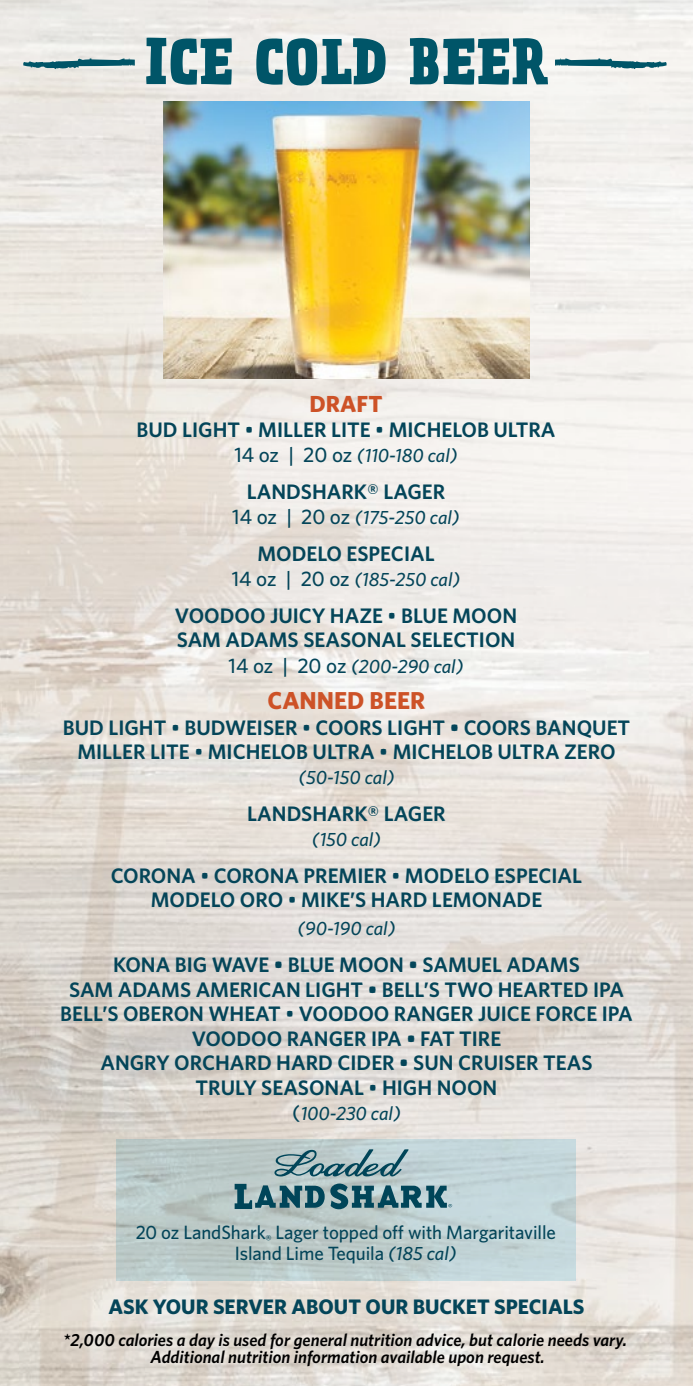
<style>
.page{position:relative;width:693px;height:1386px;background:#fff}
.page>*{position:absolute;margin:0;border:0;box-sizing:border-box;transform-origin:0 0}
.t1{font:700 57.75px "Prater Serif One";letter-spacing:.01em;color:#005568}
.t2{font:700 24.5px "Whitney";color:#cd5227}
.t3{font:700 23.28px "Whitney";color:#cd5227}
.t4{font:600 21px/24.5px "Whitney";color:#044559;text-align:center}
.t5{font:700 21px "Whitney";color:#044559}
.t6{font:italic 500 19.25px "Whitney";color:#044559}
.t7{font:500 19.25px/21px "Whitney";letter-spacing:-.005em;color:#044559;text-align:center}
.t8{font:italic 600 17.5px/17.5px "Whitney";color:#000;text-align:center}
.s1{font-weight:500}
.s2{font-style:normal;font-size:21px}
.s3{font-style:italic}
</style>
<div class="page">
<img style="left:0;top:0;width:693px;height:1386px">
<svg style="left:23px;top:57px;width:112px;height:13px"></svg>
<svg style="left:555px;top:57px;width:112px;height:13px"></svg>
<img style="left:164px;top:101px;width:365px;height:278px">
<svg style="left:117px;top:1139px;width:459px;height:141px;background:#becdce"></svg>
<svg style="left:235px;top:1184px;width:217px;height:25px;background:#5d8791"></svg>
<svg style="left:274px;top:1149px;width:135px;height:27px;background:#86a5ab"></svg>
<h1 class="t1" style="left:144px;top:19px;width:406px">ICE COLD BEER</h1>
<p class="t3" style="left:310px;top:390px;width:74px">DRAFT</p>
<p class="t4" style="left:137px;top:417px;width:421px">BUD LIGHT <span class="s1">•</span> MILLER LITE <span class="s1">•</span> MICHELOB ULTRA</p>
<p class="t6" style="left:234px;top:443px;width:225px"><span class="s2">14 oz | 20 oz</span> (110-180 cal)</p>
<p class="t4" style="left:247px;top:479px;width:200px">LANDSHARK® LAGER</p>
<p class="t6" style="left:232px;top:505px;width:229px"><span class="s2">14 oz | 20 oz</span> (175-250 cal)</p>
<p class="t4" style="left:257px;top:541px;width:179px">MODELO ESPECIAL</p>
<p class="t6" style="left:232px;top:567px;width:230px"><span class="s2">14 oz | 20 oz</span> (185-250 cal)</p>
<p class="t4" style="left:175px;top:603px;width:344px;text-align:left">VOODOO JUICY HAZE <span class="s1">•</span> BLUE MOON<br>SAM ADAMS SEASONAL SELECTION</p>
<p class="t6" style="left:229px;top:653px;width:236px"><span class="s2">14 oz | 20 oz</span> (200-290 cal)</p>
<p class="t2" style="left:268px;top:686px;width:159px">CANNED BEER</p>
<p class="t4" style="left:63px;top:715px;width:569px">BUD LIGHT <span class="s1">•</span> BUDWEISER <span class="s1">•</span> COORS LIGHT • COORS BANQUET<br>MILLER LITE <span class="s1">•</span> MICHELOB ULTRA <span class="s1">•</span> MICHELOB ULTRA ZERO</p>
<p class="t6" style="left:298px;top:765px;width:98px">(50-150 cal)</p>
<p class="t4" style="left:247px;top:801px;width:200px">LANDSHARK® LAGER</p>
<p class="t6" style="left:312px;top:827px;width:71px">(150 cal)</p>
<p class="t4" style="left:111px;top:863px;width:473px">CORONA <span class="s1">•</span> CORONA PREMIER <span class="s1">•</span> MODELO ESPECIAL<br>MODELO ORO <span class="s1">•</span> MIKE’S HARD LEMONADE</p>
<p class="t6" style="left:297px;top:916px;width:100px">(90-190 cal)</p>
<p class="t4" style="left:60px;top:952px;width:574px">KONA BIG WAVE • BLUE MOON • SAMUEL ADAMS<br>SAM ADAMS AMERICAN LIGHT • BELL’S TWO HEARTED IPA BELL’S OBERON WHEAT <span class="s1">•</span> VOODOO RANGER JUICE FORCE IPA VOODOO RANGER IPA • FAT TIRE<br>ANGRY ORCHARD HARD CIDER • SUN CRUISER TEAS<br>TRULY SEASONAL <span class="s1">•</span> HIGH NOON</p>
<p class="t6" style="left:292px;top:1100px;width:110px"><span class="s2">(</span>100-230 cal)</p>
<p class="t7" style="left:136px;top:1221px;width:422px">20 oz LandShark<sub>®</sub> Lager topped off with Margaritaville<br>Island Lime Tequila <span class="s3">(185 cal)</span></p>
<p class="t5" style="left:108px;top:1294px;width:478px">ASK YOUR SERVER ABOUT OUR BUCKET SPECIALS</p>
<p class="t8" style="left:63px;top:1330px;width:565px">*2,000 calories a day is used for general nutrition advice, but calorie needs vary.<br>Additional nutrition information available upon request.</p>
</div>
